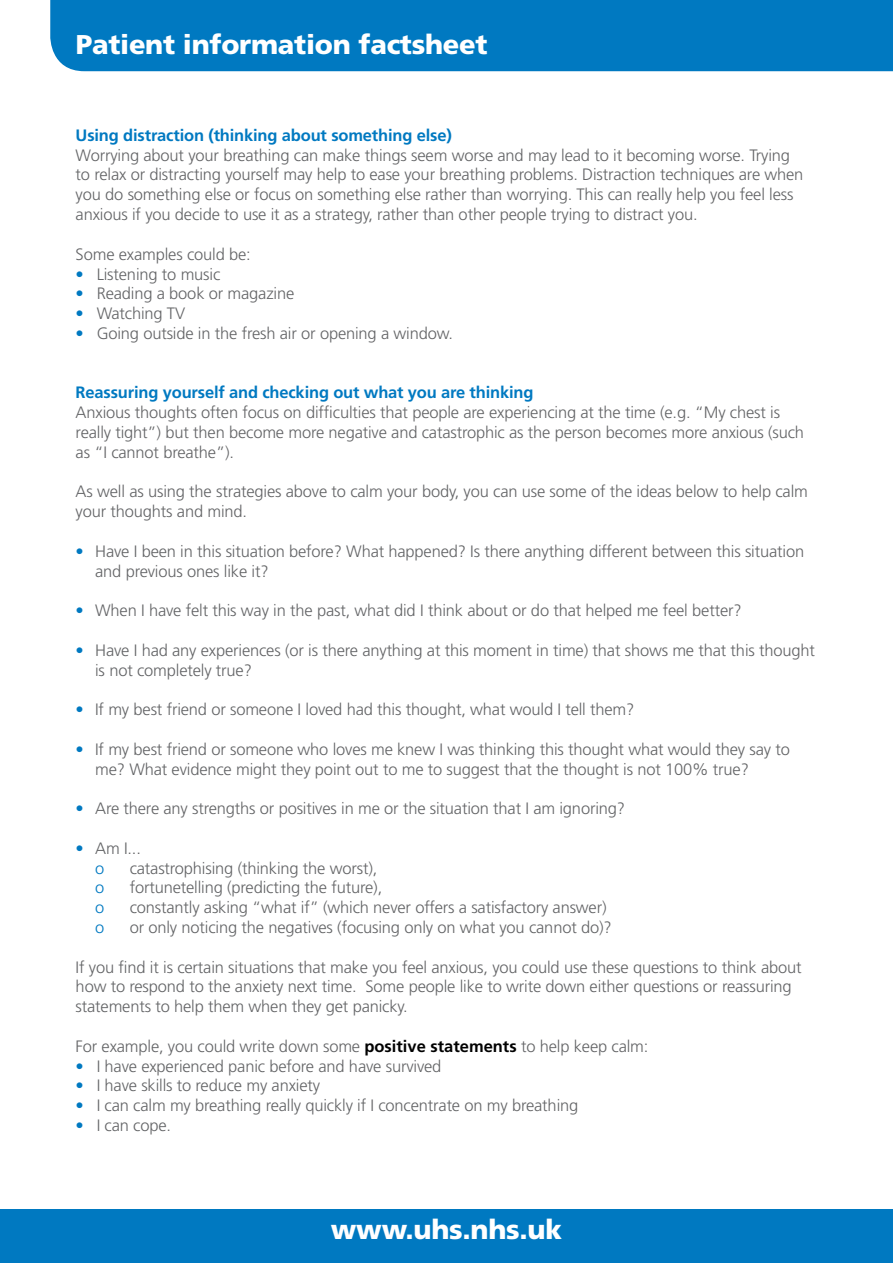
<style>
.page{position:relative;width:893px;height:1263px;background:#fff}
.page>*{position:absolute;margin:0;border:0;box-sizing:border-box;transform-origin:0 0}
.t1{font:900 27.15px "Frutiger";letter-spacing:-.01em;color:#fff}
.t2{font:300 16.5px/19.8px "Frutiger";letter-spacing:-.01em;color:#636466}
.t3{font:700 16.5px "Frutiger";letter-spacing:-.01em;color:#0079c1}
.t4{font:300 16.5px "Frutiger";color:#0079c1}
.s1{color:#0079c1}
.s2{font-weight:700;color:#000}
</style>
<div class="page">
<div style="left:50px;top:0;width:843px;height:71px;background:#0079c1"></div>
<div style="left:0;top:1209px;width:893px;height:54px;background:#0079c1"></div>
<h1 class="t1" style="left:76px;top:28px;width:413px">Patient information factsheet</h1>
<p class="t3" style="left:76px;top:125px;width:378px">Using distraction (thinking about something else)</p>
<p class="t2" style="left:76px;top:145px;width:729px">Worrying about your breathing can make things seem worse and may lead to it becoming worse. Trying to relax or distracting yourself may help to ease your breathing problems. Distraction techniques are when you do something else or focus on something else rather than worrying. This can really help you feel less anxious if you decide to use it as a strategy, rather than other people trying to distract you.</p>
<p class="t2" style="left:76px;top:244px;width:177px">Some examples could be:</p>
<p class="t2" style="left:76px;top:264px;width:146px"><span class="s1">•</span> Listening to music</p>
<p class="t2" style="left:76px;top:284px;width:220px"><span class="s1">•</span> Reading a book or magazine</p>
<p class="t2" style="left:76px;top:303px;width:111px"><span class="s1">•</span> Watching TV</p>
<p class="t2" style="left:76px;top:323px;width:379px"><span class="s1">•</span> Going outside in the fresh air or opening a window.</p>
<p class="t3" style="left:76px;top:383px;width:459px">Reassuring yourself and checking out what you are thinking</p>
<p class="t2" style="left:76px;top:402px;width:730px">Anxious thoughts often focus on difficulties that people are experiencing at the time (e.g. “My chest is really tight”) but then become more negative and catastrophic as the person becomes more anxious (such as “I cannot breathe”).</p>
<p class="t2" style="left:76px;top:482px;width:734px">As well as using the strategies above to calm your body, you can use some of the ideas below to help calm your thoughts and mind.</p>
<p class="t2" style="left:95px;top:541px;width:711px;text-indent:-20px"><span class="s1">•</span> Have I been in this situation before? What happened? Is there anything different between this situation and previous ones like it?</p>
<p class="t2" style="left:76px;top:600px;width:667px"><span class="s1">•</span> When I have felt this way in the past, what did I think about or do that helped me feel better?</p>
<p class="t2" style="left:95px;top:640px;width:721px;text-indent:-20px"><span class="s1">•</span> Have I had any experiences (or is there anything at this moment in time) that shows me that this thought is not completely true?</p>
<p class="t2" style="left:76px;top:699px;width:560px"><span class="s1">•</span> If my best friend or someone I loved had this thought, what would I tell them?</p>
<p class="t2" style="left:95px;top:739px;width:696px;text-indent:-20px"><span class="s1">•</span> If my best friend or someone who loves me knew I was thinking this thought what would they say to me? What evidence might they point out to me to suggest that the thought is not 100% true?</p>
<p class="t2" style="left:76px;top:798px;width:551px"><span class="s1">•</span> Are there any strengths or positives in me or the situation that I am ignoring?</p>
<p class="t2" style="left:95px;top:838px;width:47px;text-indent:-20px"><span class="s1">•</span> Am I... <span class="s1">o</span></p>
<p class="t2" style="left:130px;top:858px;width:249px">catastrophising (thinking the worst),</p>
<p class="t4" style="left:95px;top:878px;width:11px">o</p>
<p class="t2" style="left:130px;top:878px;width:254px">fortunetelling (predicting the future),</p>
<p class="t4" style="left:95px;top:898px;width:11px">o</p>
<p class="t2" style="left:130px;top:897px;width:478px">constantly asking “what if” (which never offers a satisfactory answer)</p>
<p class="t4" style="left:95px;top:918px;width:11px">o</p>
<p class="t2" style="left:130px;top:917px;width:484px">or only noticing the negatives (focusing only on what you cannot do)?</p>
<p class="t2" style="left:76px;top:957px;width:727px">If you find it is certain situations that make you feel anxious, you could use these questions to think about how to respond to the anxiety next time. Some people like to write down either questions or reassuring statements to help them when they get panicky.</p>
<p class="t2" style="left:76px;top:1036px;width:574px">For example, you could write down some <span class="s2">positive statements</span> to help keep calm:</p>
<p class="t2" style="left:76px;top:1056px;width:367px"><span class="s1">•</span> I have experienced panic before and have survived</p>
<p class="t2" style="left:76px;top:1076px;width:246px"><span class="s1">•</span> I have skills to reduce my anxiety</p>
<p class="t2" style="left:76px;top:1095px;width:504px"><span class="s1">•</span> I can calm my breathing really quickly if I concentrate on my breathing</p>
<p class="t2" style="left:76px;top:1115px;width:97px"><span class="s1">•</span> I can cope.</p>
<h1 class="t1" style="left:331px;top:1213px;width:233px">www.uhs.nhs.uk</h1>
</div>
